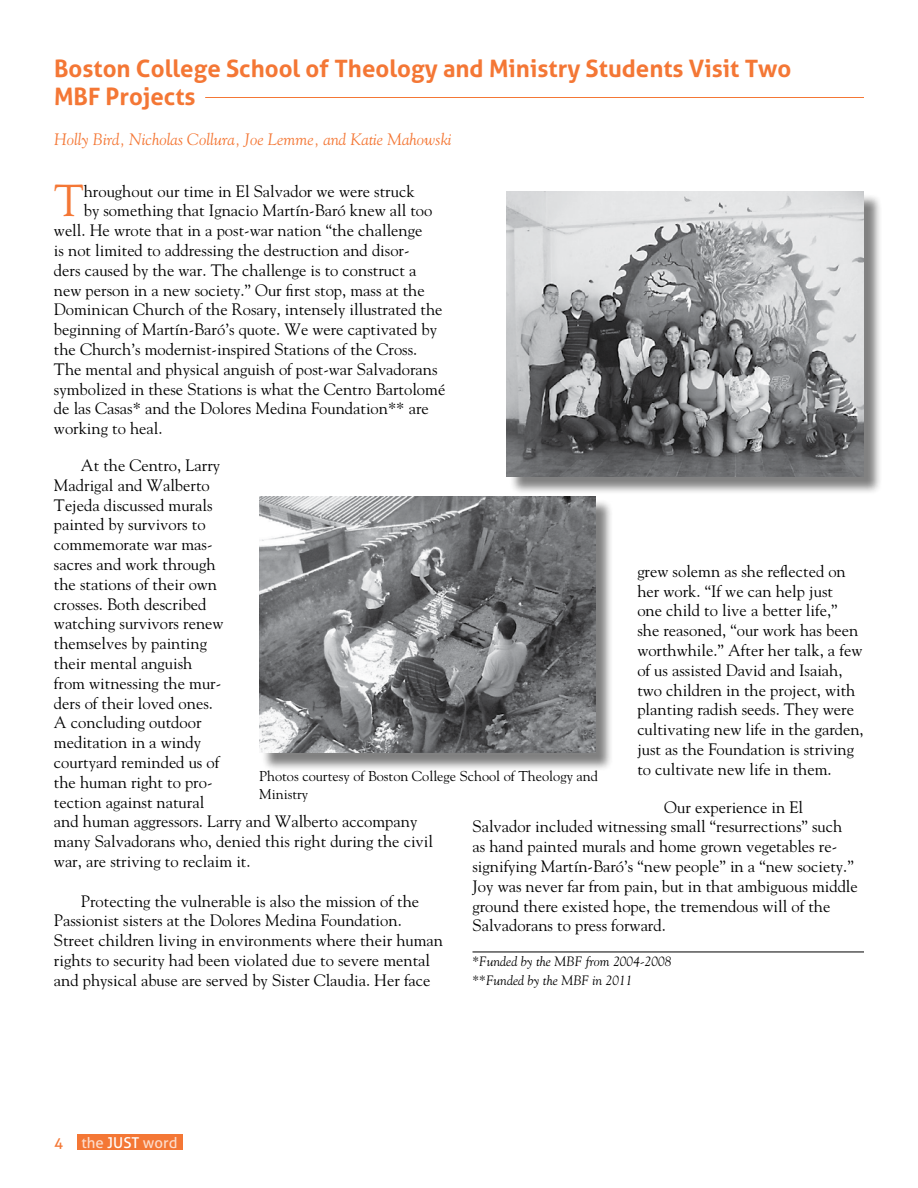
<style>
.page{position:relative;width:918px;height:1188px;background:#fff}
.page>*{position:absolute;margin:0;border:0;box-sizing:border-box;transform-origin:0 0}
.t1{font:44.55px "Goudy";color:#f47735}
.t2{font:700 24px/28.8px "Aller";color:#f47735}
.t3{font:16.5px/19.8px "Goudy";color:#000}
.t4{font:italic 16.5px "Goudy";color:#f47735}
.t5{font:15px "Aller";color:#fcddcd}
.t6{font:14.25px/17.1px "Goudy";color:#000}
.t7{font:italic 13.5px/19.8px "Goudy";color:#000}
.s1{color:#f47735}
.s2{color:#fff}
</style>
<div class="page">
<div style="left:77px;top:1134px;width:106px;height:16px;background:#f47735"></div>
<hr style="left:205px;top:97px;width:659px;height:1px;background:#f47735">
<hr style="left:472px;top:952px;width:392px;height:1px;background:#000">
<div style="left:261px;top:499px;width:353px;height:273px;background:#000;opacity:.5"></div>
<img style="left:259px;top:497px;width:336px;height:256px">
<div style="left:509px;top:194px;width:374px;height:301px;background:#000;opacity:.5"></div>
<img style="left:507px;top:191px;width:357px;height:285px">
<h2 class="t2" style="left:54px;top:53px;width:739px">Boston College School of Theology and Ministry Students Visit Two<br>MBF Projects</h2>
<p class="t4" style="left:54px;top:129px;width:399px">Holly Bird, Nicholas Collura, Joe Lemme, and Katie Mahowski</p>
<h1 class="t1" style="left:54px;top:173px;width:31px">T</h1>
<p class="t3" style="left:84px;top:180px;width:332px">hroughout our time in El Salvador we were struck</p>
<p class="t3" style="left:84px;top:200px;width:350px">by something that Ignacio Martín-Baró knew all too</p>
<p class="t3" style="left:54px;top:220px;width:370px">well. He wrote that in a post-war nation “the challenge</p>
<p class="t3" style="left:54px;top:240px;width:357px">is not limited to addressing the destruction and disor-</p>
<p class="t3" style="left:54px;top:260px;width:364px">ders caused by the war. The challenge is to construct a</p>
<p class="t3" style="left:54px;top:279px;width:372px">new person in a new society.” Our first stop, mass at the</p>
<p class="t3" style="left:54px;top:299px;width:390px">Dominican Church of the Rosary, intensely illustrated the</p>
<p class="t3" style="left:54px;top:319px;width:385px">beginning of Martín-Baró’s quote. We were captivated by</p>
<p class="t3" style="left:54px;top:339px;width:365px">the Church’s modernist-inspired Stations of the Cross.</p>
<p class="t3" style="left:54px;top:359px;width:385px">The mental and physical anguish of post-war Salvadorans</p>
<p class="t3" style="left:54px;top:378px;width:393px">symbolized in these Stations is what the Centro Bartolomé</p>
<p class="t3" style="left:54px;top:398px;width:376px">de las Casas* and the Dolores Medina Foundation** are</p>
<p class="t3" style="left:54px;top:418px;width:110px">working to heal.</p>
<p class="t3" style="left:54px;top:455px;width:381px;text-indent:27px">At the Centro, Larry<br>Madrigal and Walberto<br>Tejeda discussed murals<br>painted by survivors to<br>commemorate war mas-<br>sacres and work through<br>the stations of their own<br>crosses. Both described<br>watching survivors renew<br>themselves by painting<br>their mental anguish<br>from witnessing the mur-<br>ders of their loved ones.<br>A concluding outdoor<br>meditation in a windy<br>courtyard reminded us of<br>the human right to pro-<br>tection against natural<br>and human aggressors. Larry and Walberto accompany many Salvadorans who, denied this right during the civil war, are striving to reclaim it.</p>
<p class="t3" style="left:54px;top:891px;width:391px;text-indent:27px">Protecting the vulnerable is also the mission of the Passionist sisters at the Dolores Medina Foundation.<br>Street children living in environments where their human rights to security had been violated due to severe mental and physical abuse are served by Sister Claudia. Her face</p>
<p class="t3" style="left:637px;top:561px;width:228px">grew solemn as she reflected on her work. “If we can help just<br>one child to live a better life,”<br>she reasoned, “our work has been worthwhile.” After her talk, a few of us assisted David and Isaiah, two children in the project, with planting radish seeds. They were cultivating new life in the garden, just as the Foundation is striving to cultivate new life in them.</p>
<p class="t3" style="left:472px;top:797px;width:387px;text-indent:192px">Our experience in El Salvador included witnessing small “resurrections” such as hand painted murals and home grown vegetables re&shy;signifying Martín-Baró’s “new people” in a “new society.” Joy was never far from pain, but in that ambiguous middle ground there existed hope, the tremendous will of the Salvadorans to press forward.</p>
<p class="t7" style="left:472px;top:951px;width:201px">*Funded by the MBF from 2004-2008 **Funded by the MBF in 2011</p>
<p class="t6" style="left:259px;top:768px;width:340px">Photos courtesy of Boston College School of Theology and<br>Ministry</p>
<p class="t5" style="left:54px;top:1133px;width:125px"><span class="s1">4</span> the <span class="s2">Just</span> word</p>
</div>
